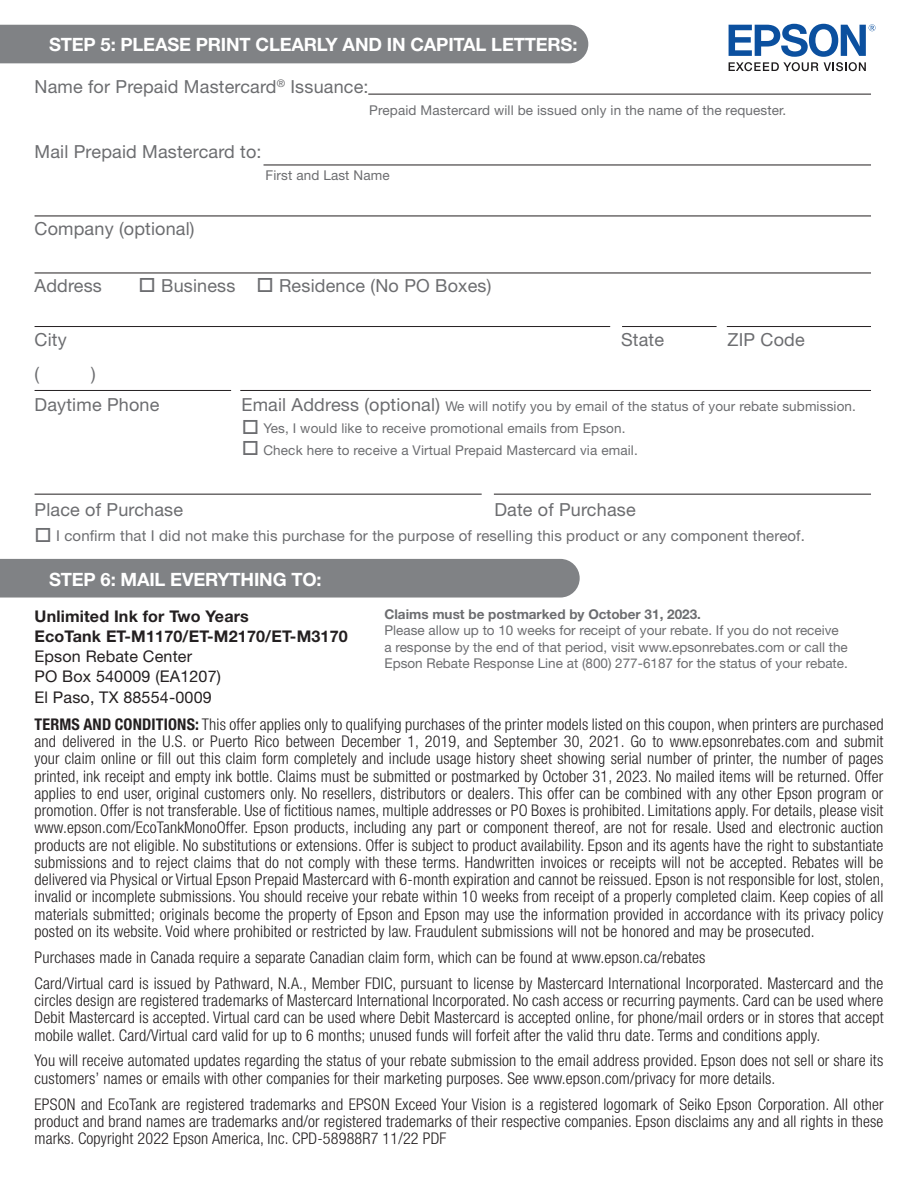
<style>
.page{position:relative;width:918px;height:1188px;background:#fff}
.page>*{position:absolute;margin:0;border:0;box-sizing:border-box;transform-origin:0 0}
.t1{font:700 18.3px "Helvetica Neue LT Std";letter-spacing:-.01em;color:#fff}
.t2{font:18px/31.5px "Helvetica Neue LT Std";letter-spacing:.01em;color:#6c6d70;text-align:center}
.t3{font:300 condensed 16.2px/17.2px "Helvetica Neue LT Std";letter-spacing:.01em;color:#231f20;text-align:justify}
.t4{font:700 16.2px/20.2px "Helvetica Neue LT Std";letter-spacing:.01em;color:#231f20}
.t5{font:16.2px/20.2px "Helvetica Neue LT Std";letter-spacing:.01em;color:#231f20}
.t6{font:15px "Helvetica Neue LT Std";letter-spacing:.01em;color:#6c6d70}
.t7{font:13.5px/16.5px "Helvetica Neue LT Std";letter-spacing:.01em;color:#6c6d70}
.t8{font:700 13.5px "Helvetica Neue LT Std";color:#6c6d70}
.s1{font-size:18px}
.s2{font-weight:700}
</style>
<div class="page">
<hr style="left:368px;top:94px;width:503px;height:1px;background:#231f20">
<hr style="left:264px;top:165px;width:607px;height:1px;background:#231f20">
<hr style="left:35px;top:216px;width:836px;height:1px;background:#231f20">
<hr style="left:35px;top:273px;width:836px;height:1px;background:#231f20">
<hr style="left:35px;top:326px;width:575px;height:1px;background:#231f20">
<hr style="left:622px;top:326px;width:95px;height:1px;background:#231f20">
<hr style="left:727px;top:326px;width:144px;height:1px;background:#231f20">
<hr style="left:35px;top:390px;width:196px;height:1px;background:#231f20">
<hr style="left:240px;top:390px;width:631px;height:1px;background:#231f20">
<hr style="left:35px;top:494px;width:447px;height:1px;background:#231f20">
<hr style="left:494px;top:494px;width:377px;height:1px;background:#231f20">
<svg style="left:729px;top:24px;width:147px;height:47px"></svg>
<div style="left:0;top:25px;width:588px;height:38px;background:#808285"></div>
<div style="left:0;top:559px;width:580px;height:39px;background:#808285"></div>
<p class="t1" style="left:49px;top:34px;width:530px">STEP 5: PLEASE PRINT CLEARLY AND IN CAPITAL LETTERS:</p>
<p class="t2" style="left:35px;top:71px;width:336px">Name for Prepaid Mastercard<sup>®</sup> Issuance:</p>
<p class="t7" style="left:369px;top:102px;width:419px">Prepaid Mastercard will be issued only in the name of the requester.</p>
<p class="t2" style="left:35px;top:136px;width:229px">Mail Prepaid Mastercard to:</p>
<p class="t7" style="left:266px;top:167px;width:126px">First and Last Name</p>
<p class="t2" style="left:35px;top:212px;width:162px">Company (optional)</p>
<p class="t2" style="left:35px;top:269px;width:69px">Address</p>
<p class="t2" style="left:138px;top:269px;width:354px">□ Business □ Residence (No PO Boxes)</p>
<p class="t2" style="left:35px;top:324px;width:34px">City</p>
<p class="t2" style="left:621px;top:324px;width:45px">State</p>
<p class="t2" style="left:728px;top:324px;width:79px">ZIP Code</p>
<p class="t2" style="left:35px;top:357px;width:6px">(</p>
<p class="t2" style="left:35px;top:357px;width:126px">)<br>Daytime Phone</p>
<p class="t7" style="left:242px;top:398px;width:616px"><span class="s1">Email Address (optional)</span> We will notify you by email of the status of your rebate submission.</p>
<p class="t7" style="left:242px;top:420px;width:385px">□ Yes, I would like to receive promotional emails from Epson.</p>
<p class="t7" style="left:242px;top:442px;width:397px">□ Check here to receive a Virtual Prepaid Mastercard via email.</p>
<p class="t2" style="left:35px;top:493px;width:150px">Place of Purchase</p>
<p class="t2" style="left:494px;top:493px;width:143px">Date of Purchase</p>
<p class="t6" style="left:35px;top:526px;width:772px">□ I confirm that I did not make this purchase for the purpose of reselling this product or any component thereof.</p>
<p class="t1" style="left:49px;top:568px;width:274px">STEP 6: MAIL EVERYTHING TO:</p>
<p class="t8" style="left:384px;top:605px;width:318px">Claims must be postmarked by October 31, 2023.</p>
<p class="t7" style="left:384px;top:622px;width:465px">Please allow up to 10 weeks for receipt of your rebate. If you do not receive a response by the end of that period, visit www.epsonrebates.com or call the<br>Epson Rebate Response Line at (800) 277-6187 for the status of your rebate.</p>
<p class="t4" style="left:35px;top:605px;width:315px">Unlimited Ink for Two Years<br>EcoTank ET-M1170/ET-M2170/ET-M3170</p>
<p class="t5" style="left:35px;top:646px;width:188px">Epson Rebate Center<br>PO Box 540009 (EA1207)<br>El Paso, TX 88554-0009</p>
<p class="t3" style="left:35px;top:715px;width:851px"><span class="s2">TERMS AND CONDITIONS:</span> This offer applies only to qualifying purchases of the printer models listed on this coupon, when printers are purchased and delivered in the U.S. or Puerto Rico between December 1, 2019, and September 30, 2021. Go to www.epsonrebates.com and submit your claim online or fill out this claim form completely and include usage history sheet showing serial number of printer, the number of pages printed, ink receipt and empty ink bottle. Claims must be submitted or postmarked by October 31, 2023. No mailed items will be returned. Offer applies to end user, original customers only. No resellers, distributors or dealers. This offer can be combined with any other Epson program or promotion. Offer is not transferable. Use of fictitious names, multiple addresses or PO Boxes is prohibited. Limitations apply. For details, please visit www.epson.com/EcoTankMonoOffer. Epson products, including any part or component thereof, are not for resale. Used and electronic auction products are not eligible. No substitutions or extensions. Offer is subject to product availability. Epson and its agents have the right to substantiate submissions and to reject claims that do not comply with these terms. Handwritten invoices or receipts will not be accepted. Rebates will be delivered via Physical or Virtual Epson Prepaid Mastercard with 6-month expiration and cannot be reissued. Epson is not responsible for lost, stolen, invalid or incomplete submissions. You should receive your rebate within 10 weeks from receipt of a properly completed claim. Keep copies of all materials submitted; originals become the property of Epson and Epson may use the information provided in accordance with its privacy policy posted on its website. Void where prohibited or restricted by law. Fraudulent submissions will not be honored and may be prosecuted.</p>
<p class="t3" style="left:35px;top:944px;width:850px;line-height:26px">Purchases made in Canada require a separate Canadian claim form, which can be found at www.epson.ca/rebates<br>Card/Virtual card is issued by Pathward, N.A., Member FDIC, pursuant to license by Mastercard International Incorporated. Mastercard and the</p>
<p class="t3" style="left:35px;top:992px;width:851px">circles design are registered trademarks of Mastercard International Incorporated. No cash access or recurring payments. Card can be used where Debit Mastercard is accepted. Virtual card can be used where Debit Mastercard is accepted online, for phone/mail orders or in stores that accept mobile wallet. Card/Virtual card valid for up to 6 months; unused funds will forfeit after the valid thru date. Terms and conditions apply.</p>
<p class="t3" style="left:35px;top:1052px;width:850px">You will receive automated updates regarding the status of your rebate submission to the email address provided. Epson does not sell or share its customers’ names or emails with other companies for their marketing purposes. See www.epson.com/privacy for more details.</p>
<p class="t3" style="left:35px;top:1095px;width:850px">EPSON and EcoTank are registered trademarks and EPSON Exceed Your Vision is a registered logomark of Seiko Epson Corporation. All other product and brand names are trademarks and/or registered trademarks of their respective companies. Epson disclaims any and all rights in these marks. Copyright 2022 Epson America, Inc. CPD-58988R7 11/22 PDF</p>
</div>
